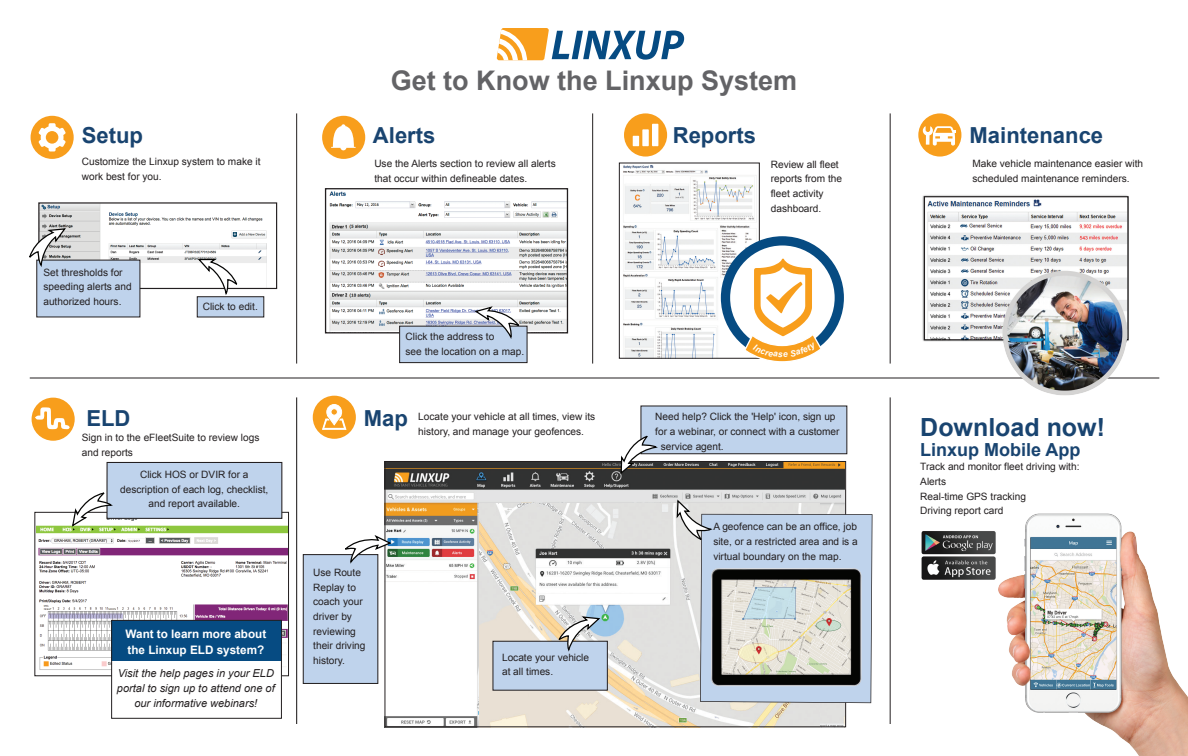
<style>
.page{position:relative;width:1188px;height:756px;background:#fff}
.page>*{position:absolute;margin:0;border:0;box-sizing:border-box;transform-origin:0 0}
.t1{font:700 27px "Arial";color:#636366}
.t2{font:700 25px "Arial";color:#194470}
.t3{font:700 22.1px "Arial";color:#194470}
.t4{font:700 18px "Arial";color:#194470}
.t5{font:700 11.7px/16.1px "Arial";color:#fff}
.t6{font:italic 11px/15px "Arial";color:#231f20;text-align:center}
.t7{font:10.1px/14.7px "Arial";color:#231f20}
</style>
<div class="page">
<svg style="left:497px;top:28px;width:187px;height:32px"></svg>
<img style="left:998px;top:513px;width:190px;height:243px">
<img style="left:40px;top:204px;width:227px;height:83px">
<div style="left:38px;top:202px;width:239px;height:87px;border:1px solid #231f20"></div>
<img style="left:623px;top:165px;width:134px;height:192px">
<div style="left:619px;top:163px;width:141px;height:196px;border:1px solid #231f20"></div>
<div style="left:36px;top:260px;width:104px;height:57px;background:#bfd3ec"></div>
<div style="left:197px;top:296px;width:67px;height:21px;background:#bfd3ec;border:1px solid #231f20"></div>
<svg style="left:196px;top:258px;width:42px;height:39px"></svg>
<hr style="left:592px;top:113px;width:1px;height:251px;background:#231f20">
<hr style="left:296px;top:113px;width:1px;height:251px;background:#231f20">
<hr style="left:296px;top:397px;width:1px;height:327px;background:#231f20">
<hr style="left:890px;top:397px;width:1px;height:327px;background:#231f20">
<hr style="left:30px;top:378px;width:1129px;height:1px;background:#231f20">
<svg style="left:29px;top:227px;width:38px;height:42px"></svg>
<div style="left:918px;top:113px;width:43px;height:44px;background:#f89e1c;border-radius:50%"></div>
<img style="left:329px;top:191px;width:237px;height:140px">
<div style="left:325px;top:188px;width:243px;height:145px;border:1px solid #231f20"></div>
<div style="left:399px;top:326px;width:129px;height:37px;background:#bfd3ec;border:1px solid #231f20"></div>
<svg style="left:473px;top:305px;width:47px;height:34px"></svg>
<div style="left:322px;top:116px;width:43px;height:43px;background:#f89e1c;border-radius:50%"></div>
<svg style="left:331px;top:124px;width:25px;height:26px"></svg>
<div style="left:31px;top:116px;width:43px;height:43px;background:#f89e1c;border-radius:50%"></div>
<svg style="left:39px;top:123px;width:27px;height:28px"></svg>
<div style="left:313px;top:396px;width:43px;height:43px;background:#f89e1c;border-radius:50%"></div>
<svg style="left:322px;top:404px;width:25px;height:26px"></svg>
<svg style="left:923px;top:126px;width:33px;height:20px"></svg>
<hr style="left:890px;top:113px;width:1px;height:251px;background:#231f20">
<div style="left:624px;top:113px;width:43px;height:44px;background:#f89e1c;border-radius:50%"></div>
<svg style="left:633px;top:124px;width:25px;height:22px"></svg>
<img style="left:922px;top:195px;width:208px;height:201px">
<img style="left:921px;top:531px;width:75px;height:49px">
<div style="left:32px;top:398px;width:43px;height:43px;background:#f89e1c;border-radius:50%"></div>
<svg style="left:35px;top:407px;width:35px;height:22px"></svg>
<img style="left:36px;top:525px;width:251px;height:145px">
<div style="left:34px;top:512px;width:255px;height:164px;border:1px solid #231f20"></div>
<svg style="left:71px;top:461px;width:212px;height:67px"></svg>
<div style="left:112px;top:620px;width:169px;height:98px;background:#fff"></div>
<div style="left:112px;top:620px;width:169px;height:41px;background:#064b82"></div>
<div style="left:111px;top:620px;width:171px;height:99px;border:1px solid #231f20"></div>
<img style="left:386px;top:463px;width:458px;height:262px">
<img style="left:480px;top:503px;width:339px;height:225px">
<div style="left:492px;top:641px;width:116px;height:50px;background:#bfd3ec;border:1px solid #231f20"></div>
<svg style="left:558px;top:615px;width:44px;height:37px"></svg>
<div style="left:641px;top:406px;width:206px;height:48px;background:#bfd3ec;border:1px solid #231f20"></div>
<svg style="left:620px;top:436px;width:39px;height:40px"></svg>
<svg style="left:676px;top:498px;width:196px;height:205px;background:#b7bec4"></svg>
<svg style="left:302px;top:534px;width:91px;height:150px"></svg>
<svg style="left:721px;top:236px;width:123px;height:126px"></svg>
<h3 class="t3" style="left:82px;top:120px;width:63px">Setup</h3>
<p class="t7" style="left:82px;top:154px;width:180px">Customize the Linxup system to make it work best for you.</p>
<p class="t7" style="left:43px;top:265px;width:90px">Set thresholds for speeding alerts and authorized hours.</p>
<h3 class="t3" style="left:86px;top:403px;width:46px">ELD</h3>
<p class="t7" style="left:203px;top:299px;width:57px">Click to edit.</p>
<p class="t7" style="left:82px;top:430px;width:179px">Sign in to the eFleetSuite to review logs and reports</p>
<p class="t7" style="left:120px;top:467px;width:150px;text-align:center">Click HOS or DVIR for a description of each log, checklist, and report available.</p>
<p class="t5" style="left:126px;top:626px;width:142px">Want to learn more about the Linxup ELD system?</p>
<p class="t6" style="left:117px;top:666px;width:159px">Visit the help pages in your ELD portal to sign up to attend one of our informative webinars!</p>
<h1 class="t1" style="left:391px;top:63px;width:408px">Get to Know the Linxup System</h1>
<h3 class="t3" style="left:373px;top:120px;width:64px">Alerts</h3>
<p class="t7" style="left:374px;top:156px;width:183px">Use the Alerts section to review all alerts that occur within defineable dates.</p>
<p class="t7" style="left:972px;top:156px;width:172px">Make vehicle maintenance easier with scheduled maintenance reminders.</p>
<h3 class="t3" style="left:673px;top:120px;width:85px">Reports</h3>
<h3 class="t3" style="left:970px;top:120px;width:135px">Maintenance</h3>
<p class="t7" style="left:771px;top:157px;width:73px">Review all fleet reports from the fleet activity dashboard.</p>
<p class="t7" style="left:406px;top:329px;width:120px">Click the address to<br>see the location on a map.</p>
<h3 class="t3" style="left:364px;top:404px;width:46px">Map</h3>
<p class="t7" style="left:418px;top:409px;width:179px">Locate your vehicle at all times, view its history, and manage your geofences.</p>
<p class="t7" style="left:655px;top:410px;width:182px">Need help? Click the 'Help' icon, sign up</p>
<p class="t7" style="left:655px;top:424px;width:186px">for a webinar, or connect with a customer</p>
<p class="t7" style="left:661px;top:439px;width:64px">service agent.</p>
<p class="t7" style="left:313px;top:565px;width:54px">Use Route<br>Replay to coach your driver by reviewing their driving history.</p>
<p class="t7" style="left:502px;top:650px;width:89px">Locate your vehicle at all times.</p>
<p class="t7" style="left:713px;top:519px;width:146px;text-align:justify">A geofence can be an office, job site, or a restricted area and is a virtual boundary on the map.</p>
<h2 class="t2" style="left:920px;top:410px;width:186px">Download now!</h2>
<h3 class="t4" style="left:920px;top:437px;width:162px">Linxup Mobile App</h3>
<p class="t7" style="left:920px;top:460px;width:161px">Track and monitor fleet driving with:<br>Alerts<br>Real-time GPS tracking<br>Driving report card</p>
</div>
